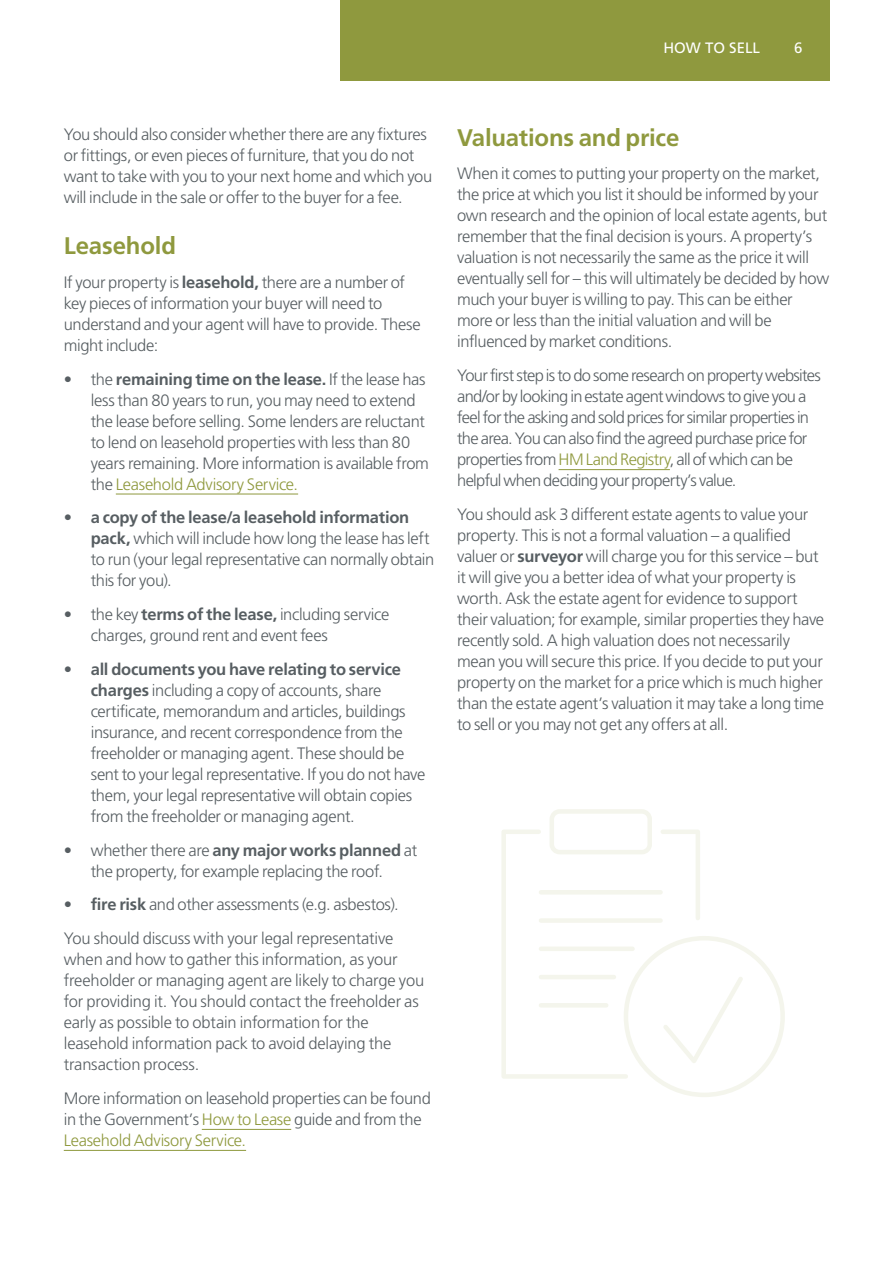
<style>
.page{position:relative;width:893px;height:1263px;background:#fff}
.page>*{position:absolute;margin:0;border:0;box-sizing:border-box;transform-origin:0 0}
.t1{font:700 24px "Frutiger LT Std";letter-spacing:-.01em;color:#8f993e}
.Body_copy{font:300 16.5px/21px "Frutiger LT Std";letter-spacing:-.02em;color:#575e62}
.Body_copy-2{font:300 16.5px/21px "Frutiger LT Std";letter-spacing:-.04em;color:#575e62}
.t2{font:15px "Frutiger LT Std";color:#fff}
.s1{font-weight:700}
.s2{color:#8f993e}
</style>
<div class="page">
<div style="left:340px;top:0;width:489px;height:81px;background:#8f993e"></div>
<hr style="left:116px;top:494px;width:182px;height:1px;background:#8f993e">
<hr style="left:202px;top:1129px;width:89px;height:1px;background:#8f993e">
<hr style="left:64px;top:1150px;width:182px;height:1px;background:#8f993e">
<hr style="left:559px;top:469px;width:111px;height:1px;background:#8f993e">
<svg style="left:501px;top:809px;width:284px;height:288px"></svg>
<p class="t2" style="left:663px;top:39px;width:98px">HOW TO SELL</p>
<p class="t2" style="left:794px;top:39px;width:10px">6</p>
<p class="Body_copy" style="left:64px;top:124px;width:370px">You should also consider whether there are any fixtures or fittings, or even pieces of furniture, that you do not want to take with you to your next home and which you will include in the sale or offer to the buyer for a fee.</p>
<h2 class="t1" style="left:64px;top:232px;width:114px">Leasehold</h2>
<p class="Body_copy" style="left:64px;top:272px;width:358px">If your property is <span class="s1">leasehold,</span> there are a number of key pieces of information your buyer will need to understand and your agent will have to provide. These might include:</p>
<p class="Body_copy" style="left:91px;top:369px;width:340px;text-indent:-27px">• the <span class="s1">remaining time on the lease.</span> If the lease has less than 80 years to run, you may need to extend the lease before selling. Some lenders are reluctant to lend on leasehold properties with less than 80 years remaining. More information is available from the <span class="s2">Leasehold Advisory Service.</span></p>
<p class="Body_copy" style="left:91px;top:507px;width:345px;text-indent:-27px">• <span class="s1">a copy of the lease/a leasehold information pack,</span> which will include how long the lease has left to run (your legal representative can normally obtain this for you).</p>
<p class="Body_copy" style="left:91px;top:604px;width:300px;text-indent:-27px">• the key <span class="s1">terms of the lease,</span> including service charges, ground rent and event fees</p>
<p class="Body_copy" style="left:91px;top:659px;width:336px;text-indent:-27px">• <span class="s1">all documents you have relating to service charges</span> including a copy of accounts, share certificate, memorandum and articles, buildings insurance, and recent correspondence from the freeholder or managing agent. These should be sent to your legal representative. If you do not have them, your legal representative will obtain copies from the freeholder or managing agent.</p>
<p class="Body_copy" style="left:64px;top:840px;width:355px;text-align:center">• whether there are <span class="s1">any major works planned</span> at the property, for example replacing the roof.</p>
<p class="Body_copy" style="left:64px;top:894px;width:336px">• <span class="s1">fire risk</span> and other assessments (e.g. asbestos).</p>
<p class="Body_copy" style="left:64px;top:928px;width:362px">You should discuss with your legal representative when and how to gather this information, as your freeholder or managing agent are likely to charge you for providing it. You should contact the freeholder as early as possible to obtain information for the leasehold information pack to avoid delaying the transaction process.</p>
<p class="Body_copy" style="left:64px;top:1088px;width:369px">More information on leasehold properties can be found in the Government’s <span class="s2">How to Lease</span> guide and from the<br><span class="s2">Leasehold Advisory Service.</span></p>
<h2 class="t1" style="left:457px;top:123px;width:224px">Valuations and price</h2>
<p class="Body_copy" style="left:457px;top:163px;width:374px">When it comes to putting your property on the market, the price at which you list it should be informed by your own research and the opinion of local estate agents, but remember that the final decision is yours. A property’s valuation is not necessarily the same as the price it will eventually sell for – this will ultimately be decided by how much your buyer is willing to pay. This can be either more or less than the initial valuation and will be influenced by market conditions.</p>
<p class="Body_copy-2" style="left:457px;top:365px;width:365px">Your first step is to do some research on property websites and/or by looking in estate agent windows to give you a feel for the asking and sold prices for similar properties in the area. You can also find the agreed purchase price for properties from <span class="s2">HM Land Registry</span>, all of which can be helpful when deciding your property’s value.</p>
<p class="Body_copy" style="left:457px;top:504px;width:369px">You should ask 3 different estate agents to value your property. This is not a formal valuation – a qualified valuer or <span class="s1">surveyor</span> will charge you for this service – but it will give you a better idea of what your property is worth. Ask the estate agent for evidence to support their valuation; for example, similar properties they have recently sold. A high valuation does not necessarily mean you will secure this price. If you decide to put your property on the market for a price which is much higher than the estate agent’s valuation it may take a long time to sell or you may not get any offers at all.</p>
</div>
